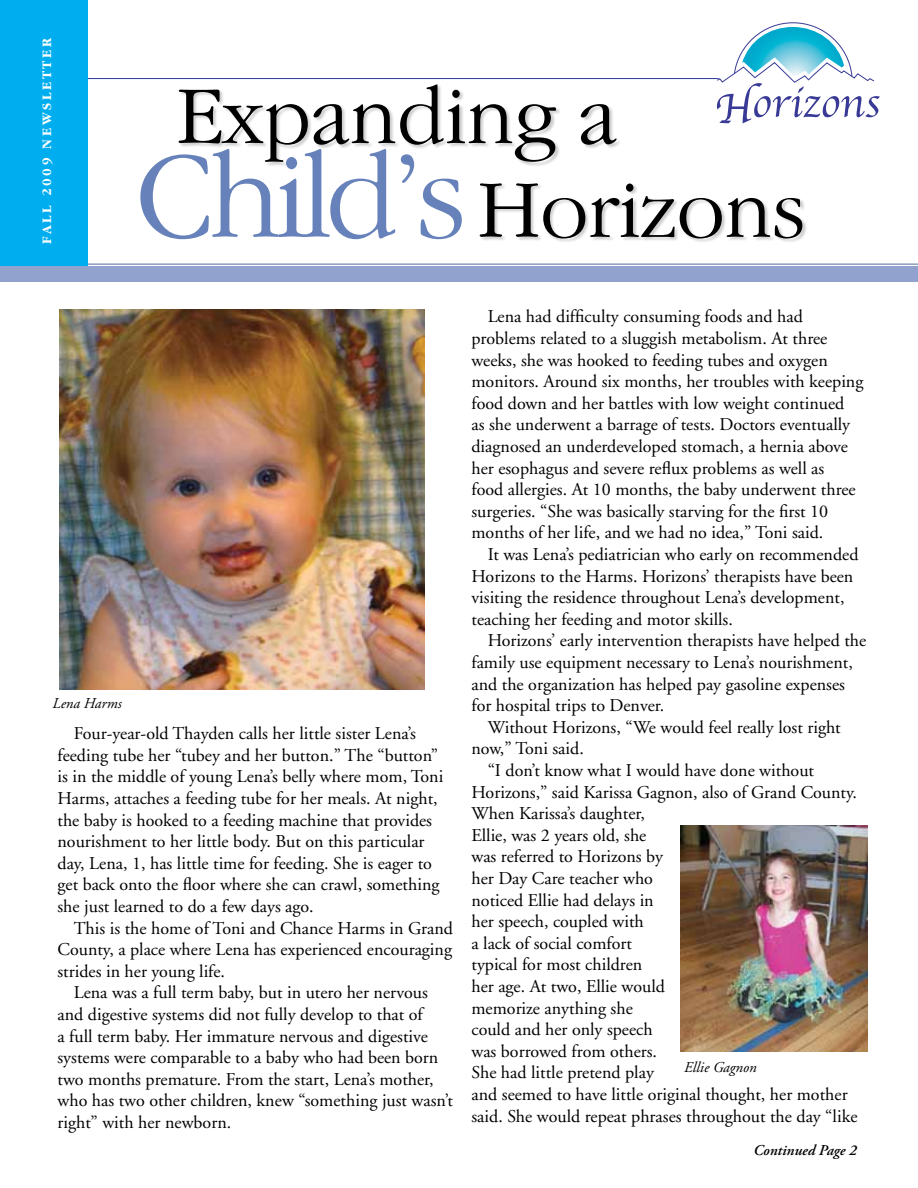
<style>
.page{position:relative;width:918px;height:1188px;background:#fff}
.page>*{position:absolute;margin:0;border:0;box-sizing:border-box;transform-origin:0 0}
.t1{font:300 127.05px "Garamond IT Cby BT";letter-spacing:-.05em;color:#6782ba}
.t2{font:300 84.9px "Garamond IT Cby BT";color:#000}
.t3{font:18px/21.6px "Adobe Garamond";color:#000}
.t4{font:italic 15px "Adobe Garamond";color:#000}
.t5{font:italic 600 15px "Adobe Garamond Pro";color:#000}
.t6{font:700 13.5px "Garamond";letter-spacing:.2em;color:#fff}
</style>
<div class="page">
<hr style="left:38px;top:78px;width:681px;height:1px;background:#283a97">
<svg style="left:716px;top:22px;width:164px;height:101px"></svg>
<hr style="left:0;top:264px;width:918px;height:1px;background:#516c9e">
<div style="left:0;top:0;width:87px;height:266px;background:#00aeef"></div>
<div style="left:0;top:266px;width:918px;height:15px;background:#91a2ce"></div>
<div style="left:480px;top:183px;width:327px;height:60px;background:#000;opacity:.2"></div>
<div style="left:179px;top:84px;width:442px;height:82px;background:#000;opacity:.2"></div>
<img style="left:680px;top:825px;width:187px;height:226px">
<img style="left:60px;top:309px;width:365px;height:381px">
<p class="t6" style="left:40px;top:244px;width:207px;rotate:-90deg">FALL 2009 NEWSLETTER</p>
<h2 class="t2" style="left:176px;top:66px;width:442px">Expanding a</h2>
<h1 class="t1" style="left:135px;top:121px;width:334px">Child’s</h1>
<h2 class="t2" style="left:477px;top:160px;width:330px">Horizons</h2>
<p class="t4" style="left:52px;top:696px;width:71px">Lena Harms</p>
<p class="t3" style="left:58px;top:723px;width:387px;text-indent:16px">Four-year-old Thayden calls her little sister Lena’s feeding tube her “tubey and her button.” The “button” is in the middle of young Lena’s belly where mom, Toni Harms, attaches a feeding tube for her meals. At night, the baby is hooked to a feeding machine that provides nourishment to her little body. But on this particular day, Lena, 1, has little time for feeding. She is eager to get back onto the floor where she can crawl, something she just learned to do a few days ago.</p>
<p class="t3" style="left:58px;top:918px;width:397px;text-align:justify;text-indent:16px">This is the home of Toni and Chance Harms in Grand County, a place where Lena has experienced encouraging strides in her young life.</p>
<p class="t3" style="left:58px;top:982px;width:397px;text-indent:16px">Lena was a full term baby, but in utero her nervous and digestive systems did not fully develop to that of<br>a full term baby. Her immature nervous and digestive systems were comparable to a baby who had been born two months premature. From the start, Lena’s mother, who has two other children, knew “something just wasn’t right” with her newborn.</p>
<p class="t3" style="left:471px;top:306px;width:393px;text-indent:16px">Lena had difficulty consuming foods and had problems related to a sluggish metabolism. At three weeks, she was hooked to feeding tubes and oxygen monitors. Around six months, her troubles with keeping food down and her battles with low weight continued<br>as she underwent a barrage of tests. Doctors eventually diagnosed an underdeveloped stomach, a hernia above her esophagus and severe reflux problems as well as<br>food allergies. At 10 months, the baby underwent three surgeries. “She was basically starving for the first 10 months of her life, and we had no idea,” Toni said.</p>
<p class="t3" style="left:471px;top:544px;width:389px;text-indent:16px">It was Lena’s pediatrician who early on recommended Horizons to the Harms. Horizons’ therapists have been visiting the residence throughout Lena’s development, teaching her feeding and motor skills.</p>
<p class="t3" style="left:471px;top:630px;width:396px;text-indent:16px">Horizons’ early intervention therapists have helped the family use equipment necessary to Lena’s nourishment, and the organization has helped pay gasoline expenses for hospital trips to Denver.</p>
<p class="t3" style="left:471px;top:717px;width:371px;text-indent:16px">Without Horizons, “We would feel really lost right now,” Toni said.</p>
<p class="t3" style="left:471px;top:760px;width:387px;text-indent:16px">“I don’t know what I would have done without<br>Horizons,” said Karissa Gagnon, also of Grand County.<br>When Karissa’s daughter,<br>Ellie, was 2 years old, she<br>was referred to Horizons by<br>her Day Care teacher who<br>noticed Ellie had delays in<br>her speech, coupled with<br>a lack of social comfort<br>typical for most children<br>her age. At two, Ellie would<br>memorize anything she<br>could and her only speech<br>was borrowed from others.<br>She had little pretend play<br>and seemed to have little original thought, her mother said. She would repeat phrases throughout the day “like</p>
<p class="t4" style="left:684px;top:1060px;width:74px">Ellie Gagnon</p>
<p class="t5" style="left:753px;top:1142px;width:105px">Continued Page 2</p>
</div>
